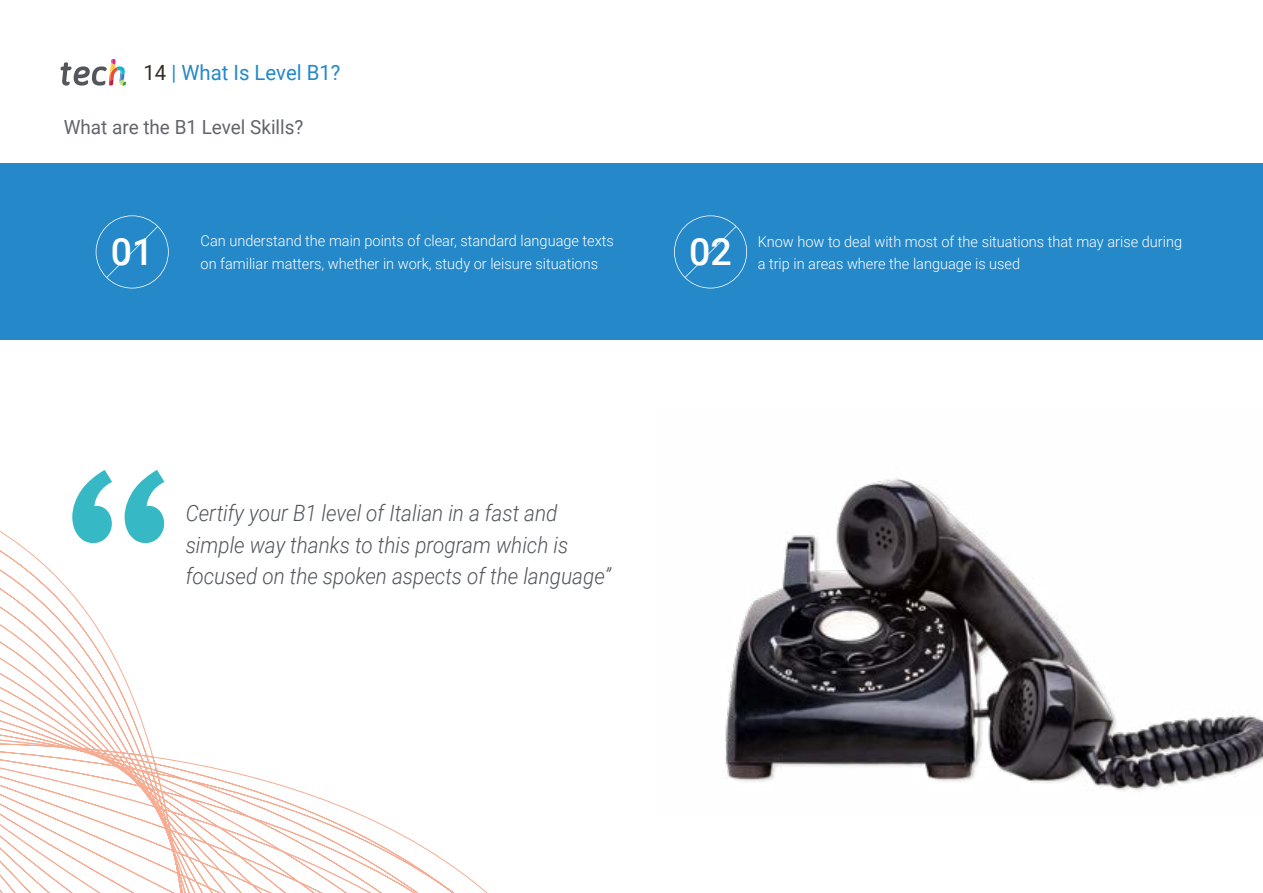
<style>
.page{position:relative;width:1263px;height:893px;background:#fff}
.page>*{position:absolute;margin:0;border:0;box-sizing:border-box;transform-origin:0 0}
.t1{font:500 37.5px "Roboto";color:#fff}
.t2{font:italic 300 22.5px/31.5px "Roboto";color:#52555b;scale:.92 1}
.t3{font:21px "Roboto";color:#2488c9}
.t4{font:19.5px "Roboto";color:#61646a}
.t5{font:300 15px/22.5px "Roboto";color:#fff}
.s1{color:#312e20}
</style>
<div class="page">
<svg style="left:61px;top:59px;width:65px;height:27px"></svg>
<div style="left:0;top:164px;width:1263px;height:176px;background:#2488c9"></div>
<svg style="left:96px;top:215px;width:73px;height:73px"></svg>
<svg style="left:674px;top:215px;width:73px;height:73px"></svg>
<svg style="left:0;top:521px;width:488px;height:372px"></svg>
<img style="left:725px;top:478px;width:538px;height:314px">
<svg style="left:72px;top:470px;width:92px;height:73px"></svg>
<h3 class="t3" style="left:144px;top:57px;width:199px"><span class="s1">14</span> | What Is Level B1?</h3>
<h3 class="t4" style="left:64px;top:113px;width:241px">What are the B1 Level Skills?</h3>
<p class="t5" style="left:201px;top:229px;width:415px">Can understand the main points of clear, standard language texts on familiar matters, whether in work, study or leisure situations</p>
<p class="t5" style="left:758px;top:229px;width:426px">Know how to deal with most of the situations that may arise during</p>
<h1 class="t1" style="left:111px;top:225px;width:44px">01</h1>
<h1 class="t1" style="left:689px;top:225px;width:44px">02</h1>
<p class="t5" style="left:758px;top:252px;width:264px">a trip in areas where the language is used</p>
<h2 class="t2" style="left:186px;top:497px;width:464px">Certify your B1 level of Italian in a fast and simple way thanks to this program which is focused on the spoken aspects of the language”</h2>
</div>
